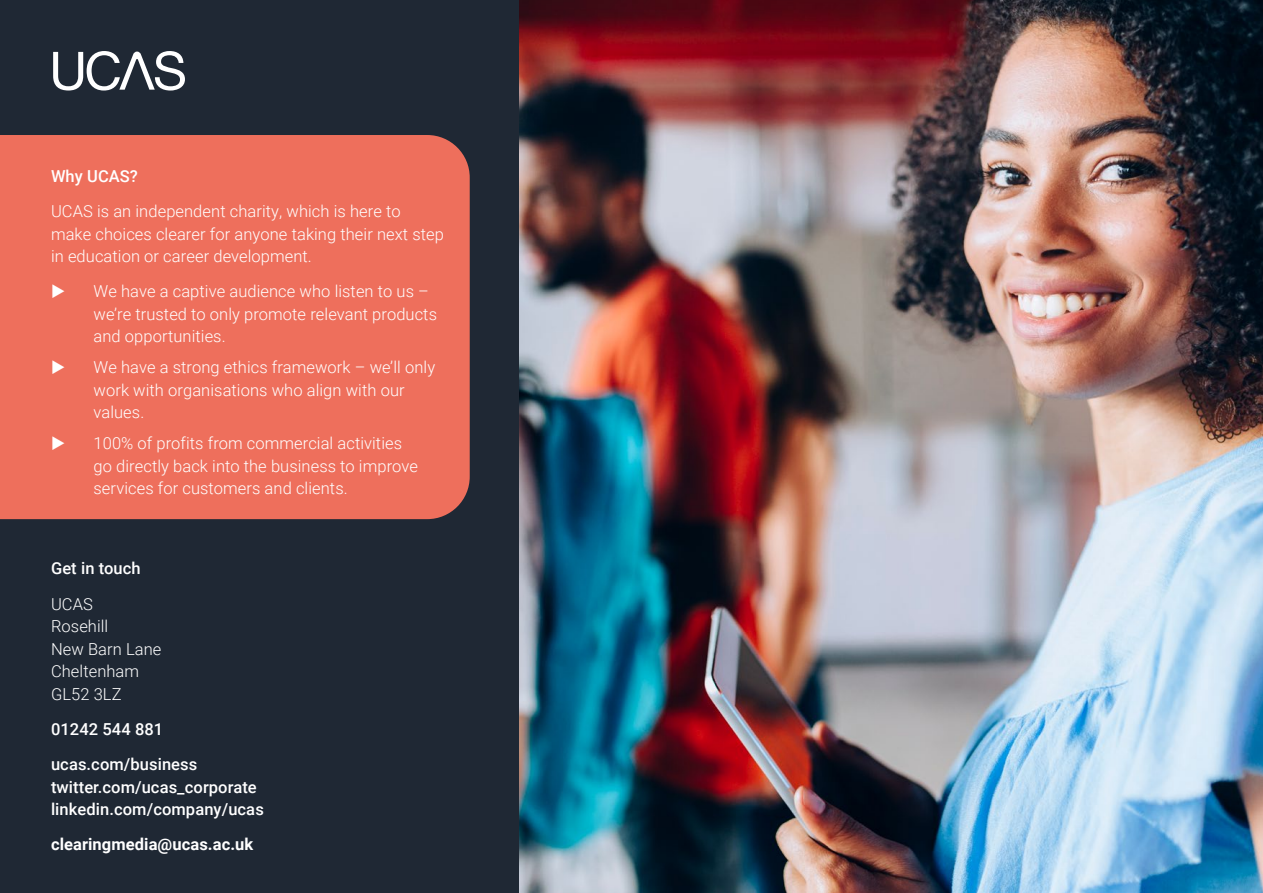
<style>
.page{position:relative;width:1263px;height:893px;background:#fff}
.page>*{position:absolute;margin:0;border:0;box-sizing:border-box;transform-origin:0 0}
.Bullets__P{font:300 16.5px/22.5px "Roboto";letter-spacing:.005em;color:#fff}
.Body_Text__P{font:300 16.5px/22.5px "Roboto";letter-spacing:.005em;color:#fff}
.Body_Text__P-2{font:500 16.5px/22.5px "Roboto";letter-spacing:.005em;color:#fff}
.Body_Text__P-3{font:700 16.5px "Roboto";letter-spacing:.005em;color:#fff}
</style>
<div class="page">
<img style="left:519px;top:0;width:744px;height:893px">
<div style="left:0;top:0;width:519px;height:893px;background:#1f2834"></div>
<svg style="left:53px;top:51px;width:132px;height:40px"></svg>
<div style="left:0;top:135px;width:470px;height:384px;background:#ee6f5c"></div>
<svg style="left:52px;top:284px;width:12px;height:14px"></svg>
<svg style="left:52px;top:360px;width:12px;height:14px"></svg>
<svg style="left:52px;top:436px;width:12px;height:14px"></svg>
<p class="Body_Text__P-2" style="left:51px;top:164px;width:88px">Why UCAS?</p>
<p class="Body_Text__P" style="left:51px;top:199px;width:394px">UCAS is an independent charity, which is here to make choices clearer for anyone taking their next step in education or career development.</p>
<p class="Bullets__P" style="left:94px;top:280px;width:345px">We have a captive audience who listen to us – we’re trusted to only promote relevant products and opportunities.</p>
<p class="Bullets__P" style="left:94px;top:356px;width:343px">We have a strong ethics framework – we’ll only work with organisations who align with our values.</p>
<p class="Bullets__P" style="left:94px;top:432px;width:326px">100% of profits from commercial activities go directly back into the business to improve services for customers and clients.</p>
<p class="Body_Text__P-2" style="left:51px;top:557px;width:91px">Get in touch</p>
<p class="Body_Text__P" style="left:51px;top:592px;width:112px">UCAS<br>Rosehill<br>New Barn Lane<br>Cheltenham<br>GL52 3LZ</p>
<p class="Body_Text__P-2" style="left:51px;top:717px;width:114px">01242 544 881</p>
<p class="Body_Text__P-2" style="left:51px;top:752px;width:214px">ucas.com/business twitter.com/ucas_corporate linkedin.com/company/ucas</p>
<p class="Body_Text__P-3" style="left:51px;top:833px;width:204px">clearingmedia@ucas.ac.uk</p>
</div>
